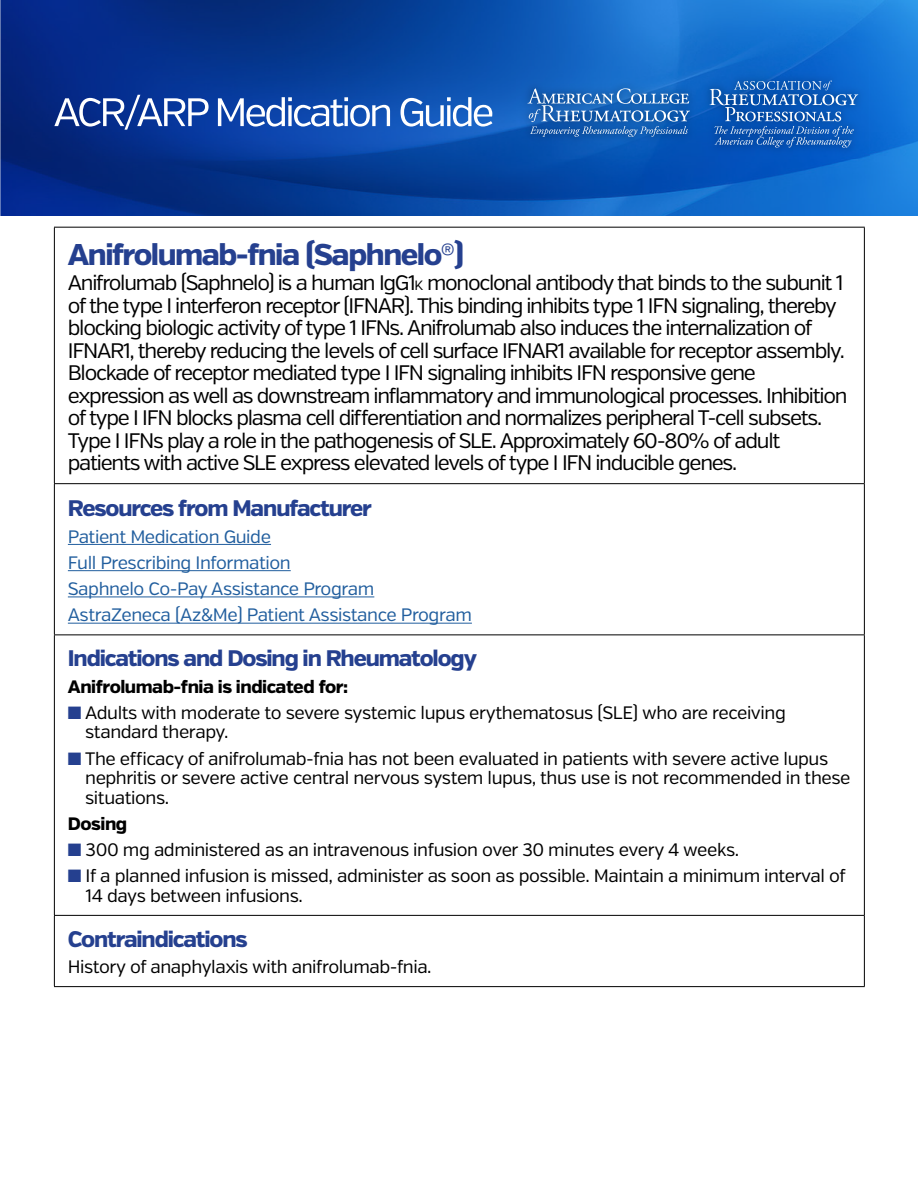
<style>
.page{position:relative;width:918px;height:1188px;background:#fff}
.page>*{position:absolute;margin:0;border:0;box-sizing:border-box;transform-origin:0 0}
.t1{font:800 30px "Verb";letter-spacing:-.05em;color:#25408f}
.t2{font:800 22.5px "Verb";letter-spacing:-.05em;color:#25408f}
.t3{font:21px/22.5px "Verb";letter-spacing:-.06em;color:#000}
.t4{font:18px/19.5px "Verb";letter-spacing:-.025em;color:#000}
.t5{font:18px/26.2px "Verb";letter-spacing:-.025em;color:#215e9e}
.t6{font:800 18px "Verb";letter-spacing:-.025em;color:#000}
.s1{font-size:13.5px}
.s2{color:#25408f}
</style>
<div class="page">
<img style="left:0;top:0;width:918px;height:216px">
<img style="left:516px;top:69px;width:353px;height:90px">
<svg style="left:528px;top:88px;width:162px;height:49px;background:#3977be"></svg>
<svg style="left:710px;top:81px;width:148px;height:67px;background:#2c6dbe"></svg>
<svg style="left:54px;top:95px;width:155px;height:35px"></svg>
<svg style="left:218px;top:97px;width:172px;height:30px"></svg>
<svg style="left:401px;top:97px;width:91px;height:30px"></svg>
<hr style="left:54px;top:227px;width:811px;height:1px;background:#000">
<hr style="left:54px;top:228px;width:1px;height:255px;background:#000">
<hr style="left:864px;top:228px;width:1px;height:255px;background:#000">
<hr style="left:54px;top:483px;width:811px;height:1px;background:#000">
<hr style="left:54px;top:484px;width:1px;height:150px;background:#000">
<hr style="left:864px;top:484px;width:1px;height:150px;background:#000">
<hr style="left:54px;top:634px;width:811px;height:1px;background:#000">
<hr style="left:54px;top:635px;width:1px;height:280px;background:#000">
<hr style="left:864px;top:635px;width:1px;height:280px;background:#000">
<hr style="left:54px;top:915px;width:811px;height:1px;background:#000">
<hr style="left:54px;top:916px;width:1px;height:70px;background:#000">
<hr style="left:864px;top:916px;width:1px;height:70px;background:#000">
<hr style="left:54px;top:986px;width:811px;height:1px;background:#000">
<hr style="left:68px;top:544px;width:203px;height:1px;background:#215e9e">
<hr style="left:68px;top:570px;width:223px;height:1px;background:#215e9e">
<hr style="left:68px;top:596px;width:306px;height:1px;background:#215e9e">
<hr style="left:68px;top:623px;width:404px;height:1px;background:#215e9e">
<h1 class="t1" style="left:68px;top:236px;width:398px">Anifrolumab-fnia (Saphnelo®)</h1>
<p class="t3" style="left:68px;top:272px;width:781px">Anifrolumab (Saphnelo) is a human IgG1<span class="s1">K</span> monoclonal antibody that binds to the subunit 1 of the type I interferon receptor (IFNAR). This binding inhibits type 1 IFN signaling, thereby blocking biologic activity of type 1 IFNs. Anifrolumab also induces the internalization of IFNAR1, thereby reducing the levels of cell surface IFNAR1 available for receptor assembly.<br>Blockade of receptor mediated type I IFN signaling inhibits IFN responsive gene expression as well as downstream inflammatory and immunological processes. Inhibition of type I IFN blocks plasma cell differentiation and normalizes peripheral T-cell subsets.<br>Type I IFNs play a role in the pathogenesis of SLE. Approximately 60-80% of adult patients with active SLE express elevated levels of type I IFN inducible genes.</p>
<p class="t2" style="left:68px;top:495px;width:306px">Resources from Manufacturer</p>
<p class="t5" style="left:68px;top:523px;width:406px">Patient Medication Guide<br>Full Prescribing Information<br>Saphnelo Co-Pay Assistance Program AstraZeneca (Az&amp;Me) Patient Assistance Program</p>
<p class="t2" style="left:68px;top:645px;width:411px">Indications and Dosing in Rheumatology</p>
<p class="t6" style="left:68px;top:675px;width:282px">Anifrolumab-fnia is indicated for:</p>
<p class="t4" style="left:85px;top:703px;width:702px;text-indent:-17px"><span class="s2">■</span> Adults with moderate to severe systemic lupus erythematosus (SLE) who are receiving standard therapy.</p>
<p class="t4" style="left:85px;top:749px;width:767px;text-indent:-17px"><span class="s2">■</span> The efficacy of anifrolumab-fnia has not been evaluated in patients with severe active lupus nephritis or severe active central nervous system lupus, thus use is not recommended in these situations.</p>
<p class="t6" style="left:68px;top:813px;width:61px">Dosing</p>
<p class="t4" style="left:68px;top:840px;width:673px"><span class="s2">■</span> 300 mg administered as an intravenous infusion over 30 minutes every 4 weeks.</p>
<p class="t4" style="left:86px;top:867px;width:762px;text-indent:-18px"><span class="s2">■</span> If a planned infusion is missed, administer as soon as possible. Maintain a minimum interval of<br>14 days between infusions.</p>
<p class="t2" style="left:68px;top:925px;width:181px">Contraindications</p>
<p class="t4" style="left:68px;top:957px;width:365px">History of anaphylaxis with anifrolumab-fnia.</p>
</div>
